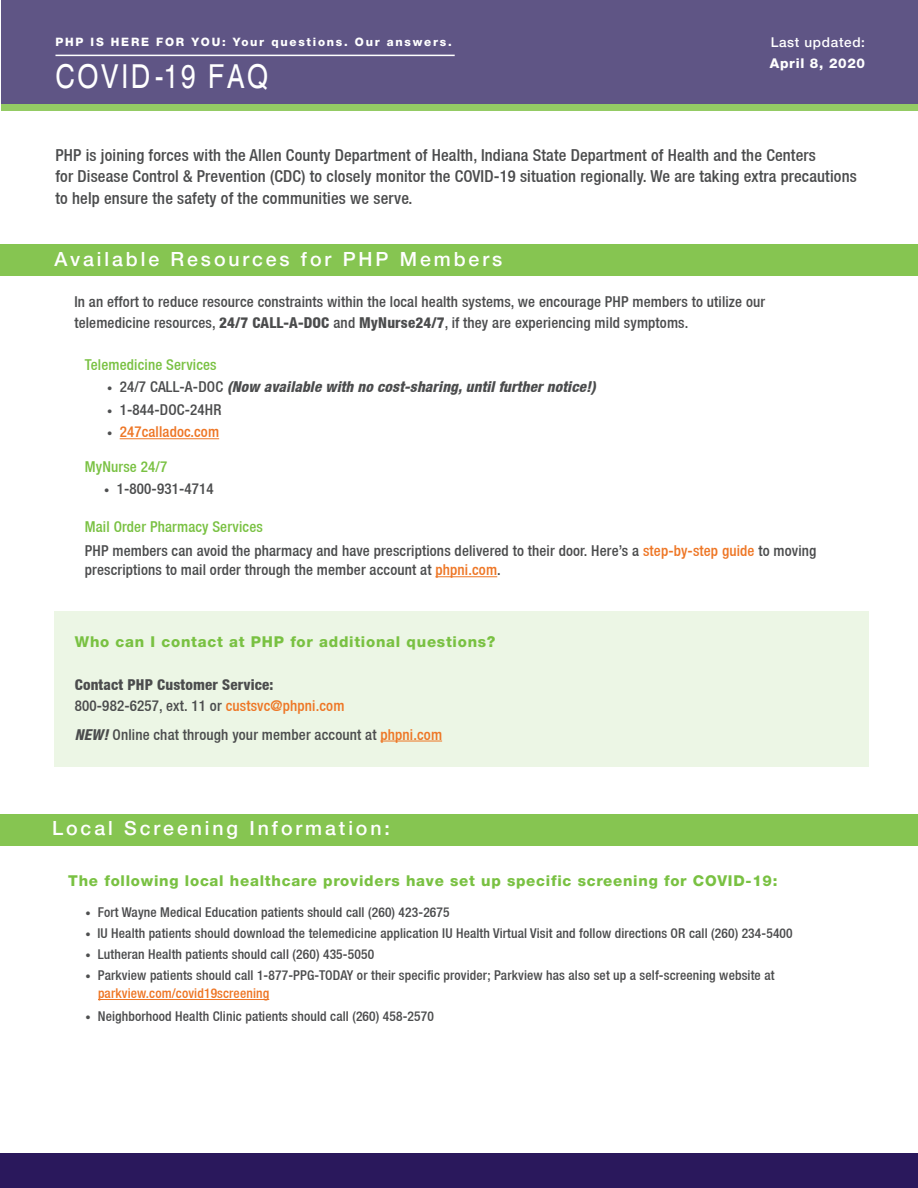
<style>
.page{position:relative;width:918px;height:1188px;background:#fff}
.page>*{position:absolute;margin:0;border:0;box-sizing:border-box;transform-origin:0 0}
.t1{font:condensed 33px "Helvetica";letter-spacing:.07em;color:#fff}
.t2{font:500 19.5px "Helvetica Neue LT";letter-spacing:.15em;color:#fff}
.t3{font:500 condensed 16.5px/21px "Helvetica Neue LT";letter-spacing:.01em;color:#4b4c4d}
.t4{font:500 condensed 15px/21px "Helvetica Neue LT";letter-spacing:.01em;color:#4b4c4d}
.t5{font:800 15px "Helvetica Neue LT";letter-spacing:.05em;color:#79c142}
.t6{font:italic 800 condensed 15px "Helvetica Neue LT";letter-spacing:.01em;color:#4b4c4d}
.t7{font:800 condensed 15px/21px "Helvetica Neue LT";letter-spacing:.01em;color:#4b4c4d}
.t8{font:500 condensed 15px "Helvetica Neue LT";letter-spacing:.01em;color:#79c142}
.t9{font:500 condensed 15px "Helvetica Neue LT";letter-spacing:.01em;color:#ee7625}
.t10{font:500 condensed 13.5px/18px "Helvetica Neue LT";letter-spacing:.01em;color:#4b4c4d}
.t11{font:500 13.5px "Helvetica Neue LT";letter-spacing:.05em;color:#fff}
.t12{font:800 13.5px "Helvetica Neue LT";letter-spacing:.05em;color:#fff}
.t13{font:800 11.7px "Helvetica Neue LT";letter-spacing:.15em;color:#fff}
.s1{font-weight:800}
.s2{font-weight:500;font-style:normal;font-size:10.5px;color:#4e4f50}
.s3{font-weight:500;font-style:normal}
.s4{font-size:10.5px;color:#4e4f50}
.s5{color:#79c142}
.s6{color:#ee7625}
.s7{font-weight:500}
.s8{font-weight:500;color:#ee7625}
.s9{font-weight:800;font-style:italic}
</style>
<div class="page">
<div style="left:0;top:814px;width:918px;height:32px;background:#86c551"></div>
<div style="left:1px;top:0;width:917px;height:110px;background:#94cb64"></div>
<div style="left:1px;top:0;width:917px;height:104px;background:#5f5585"></div>
<hr style="left:55px;top:55px;width:400px;height:1px;background:#fff">
<hr style="left:98px;top:999px;width:171px;height:1px;background:#ee7625">
<div style="left:0;top:1153px;width:918px;height:35px;background:#2a185c"></div>
<div style="left:0;top:244px;width:918px;height:32px;background:#86c551"></div>
<div style="left:54px;top:611px;width:814px;height:156px;background:#ecf6e5"></div>
<hr style="left:120px;top:438px;width:99px;height:1px;background:#ee7625">
<hr style="left:435px;top:576px;width:62px;height:1px;background:#ee7625">
<hr style="left:380px;top:741px;width:62px;height:1px;background:#ee7625">
<p class="t13" style="left:55px;top:35px;width:398px">PHP IS HERE FOR YOU: Your questions. Our answers.</p>
<h1 class="t1" style="left:55px;top:57px;width:214px">COVID-19 FAQ</h1>
<p class="t11" style="left:771px;top:35px;width:96px">Last updated:</p>
<p class="t12" style="left:770px;top:56px;width:97px">April 8, 2020</p>
<p class="t3" style="left:55px;top:145px;width:803px">PHP is joining forces with the Allen County Department of Health, Indiana State Department of Health and the Centers<br>for Disease Control &amp; Prevention (CDC) to closely monitor the COVID-19 situation regionally. We are taking extra precautions to help ensure the safety of the communities we serve.</p>
<h2 class="t2" style="left:55px;top:247px;width:449px">Available Resources for PHP Members</h2>
<p class="t4" style="left:74px;top:291px;width:692px">In an effort to reduce resource constraints within the local health systems, we encourage PHP members to utilize our telemedicine resources, <span class="s1">24/7 CALL-A-DOC</span> and <span class="s1">MyNurse24/7</span>, if they are experiencing mild symptoms.</p>
<p class="t8" style="left:85px;top:355px;width:133px">Telemedicine Services</p>
<p class="t6" style="left:107px;top:378px;width:490px"><span class="s2">•</span> <span class="s3">24/7 CALL-A-DOC</span> (Now available with no cost-sharing, until further notice!)</p>
<p class="t4" style="left:107px;top:399px;width:116px"><span class="s4">•</span> 1-844-DOC-24HR</p>
<p class="t9" style="left:107px;top:423px;width:113px"><span class="s4">•</span> 247calladoc.com</p>
<p class="t8" style="left:85px;top:457px;width:84px">MyNurse 24/7</p>
<p class="t4" style="left:104px;top:478px;width:111px"><span class="s4">•</span> 1-800-931-4714</p>
<p class="t4" style="left:85px;top:514px;width:733px;line-height:24px"><span class="s5">Mail Order Pharmacy Services<br></span>PHP members can avoid the pharmacy and have prescriptions delivered to their door. Here’s a <span class="s6">step-by-step guide</span> to moving</p>
<p class="t4" style="left:85px;top:559px;width:417px">prescriptions to mail order through the member account at <span class="s6">phpni.com</span>.</p>
<p class="t5" style="left:75px;top:632px;width:422px">Who can I contact at PHP for additional questions?</p>
<p class="t7" style="left:75px;top:674px;width:271px">Contact PHP Customer Service:<br><span class="s7">800-982-6257, ext. 11 or</span> <span class="s8">custsvc@phpni.com</span></p>
<p class="t4" style="left:75px;top:724px;width:369px"><span class="s9">NEW!</span> Online chat through your member account at <span class="s6">phpni.com</span></p>
<h2 class="t2" style="left:52px;top:817px;width:339px">Local Screening Information:</h2>
<p class="t5" style="left:68px;top:872px;width:711px">The following local healthcare providers have set up specific screening for COVID-19:</p>
<p class="t10" style="left:85px;top:903px;width:366px"><span class="s4">•</span> Fort Wayne Medical Education patients should call (260) 423-2675</p>
<p class="t10" style="left:85px;top:924px;width:709px"><span class="s4">•</span> IU Health patients should download the telemedicine application IU Health Virtual Visit and follow directions OR call (260) 234-5400</p>
<p class="t10" style="left:85px;top:945px;width:290px"><span class="s4">•</span> Lutheran Health patients should call (260) 435-5050</p>
<p class="t10" style="left:98px;top:966px;width:678px;text-indent:-13px"><span class="s4">•</span> Parkview patients should call 1-877-PPG-TODAY or their specific provider; Parkview has also set up a self-screening website at <span class="s6">parkview.com/covid19screening</span></p>
<p class="t10" style="left:85px;top:1007px;width:350px"><span class="s4">•</span> Neighborhood Health Clinic patients should call (260) 458-2570</p>
</div>
